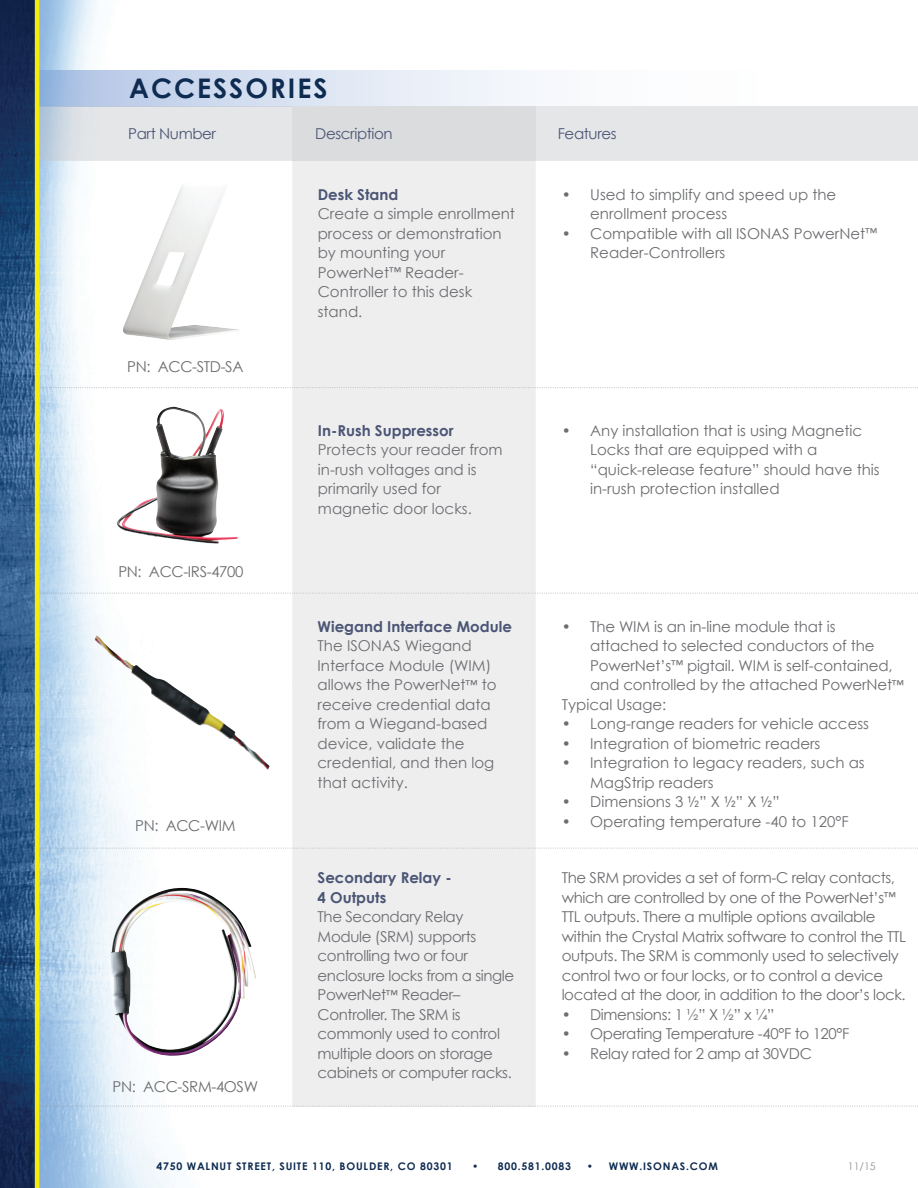
<style>
.page{position:relative;width:918px;height:1188px;background:#fff}
.page>*{position:absolute;margin:0;border:0;box-sizing:border-box;transform-origin:0 0}
.t1{font:700 27px "Century Gothic";letter-spacing:.075em;color:#0e2b51}
.t2{font:15px/19.5px "Century Gothic";letter-spacing:-.005em;color:#6c6d70}
.t3{font:15px/19.5px "Century Gothic";letter-spacing:-.025em;color:#6c6d70}
.t4{font:700 15px/19.5px "Century Gothic";color:#4b5575}
.t5{font:15px "Century Gothic";letter-spacing:-.025em;color:#4b5575}
.t6{font:700 10.5px "Century Gothic";letter-spacing:.075em;color:#0e2b51}
.t7{font:10.5px "Century Gothic";color:#939598}
.s1{font-size:12px}
.s2{font-family:"DIN"}
</style>
<div class="page">
<img style="left:0;top:0;width:918px;height:1188px">
<img style="left:40px;top:70px;width:878px;height:91px">
<div style="left:292px;top:107px;width:244px;height:1000px;background:#eeeeef"></div>
<img style="left:40px;top:106px;width:878px;height:1px">
<img style="left:863px;top:387px;width:55px;height:1px">
<img style="left:481px;top:387px;width:55px;height:1px">
<img style="left:235px;top:387px;width:56px;height:1px">
<img style="left:863px;top:593px;width:55px;height:1px">
<img style="left:481px;top:593px;width:55px;height:1px">
<img style="left:235px;top:593px;width:56px;height:1px">
<img style="left:863px;top:848px;width:55px;height:1px">
<img style="left:481px;top:848px;width:55px;height:1px">
<img style="left:235px;top:848px;width:56px;height:1px">
<img style="left:117px;top:407px;width:122px;height:137px">
<img style="left:108px;top:888px;width:148px;height:168px">
<img style="left:95px;top:635px;width:175px;height:135px">
<img style="left:863px;top:1106px;width:55px;height:1px">
<img style="left:481px;top:1106px;width:55px;height:1px">
<img style="left:235px;top:1106px;width:56px;height:1px">
<img style="left:122px;top:182px;width:117px;height:158px">
<hr style="left:35px;top:0;width:4px;height:1188px;background:#f5ec0e">
<h1 class="t1" style="left:129px;top:71px;width:200px">ACCESSORIES</h1>
<p class="t5" style="left:128px;top:125px;width:89px">Part Number</p>
<p class="t5" style="left:315px;top:125px;width:79px">Description</p>
<p class="t5" style="left:558px;top:125px;width:60px">Features</p>
<p class="t3" style="left:127px;top:357px;width:118px">PN: ACC-STD-SA</p>
<p class="t3" style="left:118px;top:562px;width:127px">PN: ACC-IRS-4700</p>
<p class="t2" style="left:135px;top:816px;width:102px">PN: ACC-WIM</p>
<p class="t3" style="left:113px;top:1076px;width:147px">PN: ACC-SRM-4OSW</p>
<p class="t4" style="left:318px;top:184px;width:82px">Desk Stand</p>
<p class="t2" style="left:318px;top:204px;width:199px">Create a simple enrollment process or demonstration by mounting your<br>PowerNet<span class="s1">™</span> Reader-<br>Controller to this desk stand.</p>
<p class="t4" style="left:318px;top:420px;width:137px">In-Rush Suppressor</p>
<p class="t2" style="left:318px;top:440px;width:186px">Protects your reader from in-rush voltages and is primarily used for magnetic door locks.</p>
<p class="t4" style="left:318px;top:616px;width:196px">Wiegand Interface Module</p>
<p class="t2" style="left:318px;top:636px;width:181px">The ISONAS Wiegand<br>Interface Module (WIM) allows the PowerNet<span class="s1">™</span> to receive credential data from a Wiegand-based device, validate the credential, and then log that activity.</p>
<p class="t4" style="left:318px;top:868px;width:136px">Secondary Relay -<br>4 Outputs</p>
<p class="t3" style="left:318px;top:907px;width:198px">The Secondary Relay<br>Module (SRM) supports controlling two or four enclosure locks from a single<br>PowerNet<span class="s1">™</span> Reader–<br>Controller. The SRM is commonly used to control multiple doors on storage cabinets or computer racks.</p>
<p class="t2" style="left:590px;top:184px;width:248px;text-indent:-28px">• Used to simplify and speed up the enrollment process</p>
<p class="t2" style="left:590px;top:223px;width:289px;text-indent:-28px">• Compatible with all ISONAS PowerNet<span class="s1">™<br></span>Reader-Controllers</p>
<p class="t2" style="left:590px;top:421px;width:291px;text-indent:-28px">• Any installation that is using Magnetic Locks that are equipped with a “quick-release feature” should have this in-rush protection installed</p>
<p class="t2" style="left:562px;top:616px;width:275px">• The WIM is an in-line module that is</p>
<p class="t2" style="left:590px;top:636px;width:286px">attached to selected conductors of the</p>
<p class="t2" style="left:590px;top:655px;width:304px">PowerNet’s<span class="s1">™</span> pigtail. WIM is self-contained,</p>
<p class="t2" style="left:590px;top:675px;width:315px">and controlled by the attached PowerNet<span class="s1">™</span></p>
<p class="t2" style="left:562px;top:694px;width:106px">Typical Usage:</p>
<p class="t2" style="left:562px;top:714px;width:309px">• Long-range readers for vehicle access</p>
<p class="t2" style="left:562px;top:733px;width:260px">• Integration of biometric readers</p>
<p class="t2" style="left:590px;top:753px;width:276px;text-indent:-28px">• Integration to legacy readers, such as<br>MagStrip readers</p>
<p class="t2" style="left:562px;top:792px;width:220px">• Dimensions 3 <span class="s2">½</span>” X <span class="s2">½</span>” X <span class="s2">½</span>”</p>
<p class="t2" style="left:562px;top:811px;width:288px">• Operating temperature -40 to 120°F</p>
<p class="t3" style="left:562px;top:868px;width:346px">The SRM provides a set of form-C relay contacts, which are controlled by one of the PowerNet’s<span class="s1">™ </span>TTL outputs. There a multiple options available within the Crystal Matrix software to control the TTL outputs. The SRM is commonly used to selectively control two or four locks, or to control a device located at the door, in addition to the door’s lock.</p>
<p class="t3" style="left:562px;top:1004px;width:214px">• Dimensions: 1 ½” X ½” x ¼”</p>
<p class="t3" style="left:562px;top:1024px;width:289px">• Operating Temperature -40°F to 120°F</p>
<p class="t3" style="left:562px;top:1043px;width:252px">• Relay rated for 2 amp at 30VDC</p>
<p class="t6" style="left:156px;top:1160px;width:298px">4750 WALNUT STREET, SUITE 110, BOULDER, CO 80301</p>
<p class="t6" style="left:472px;top:1160px;width:101px">• 800.581.0083</p>
<p class="t6" style="left:587px;top:1160px;width:133px">• WWW.ISONAS.COM</p>
<p class="t7" style="left:848px;top:1160px;width:29px">11/15</p>
</div>
